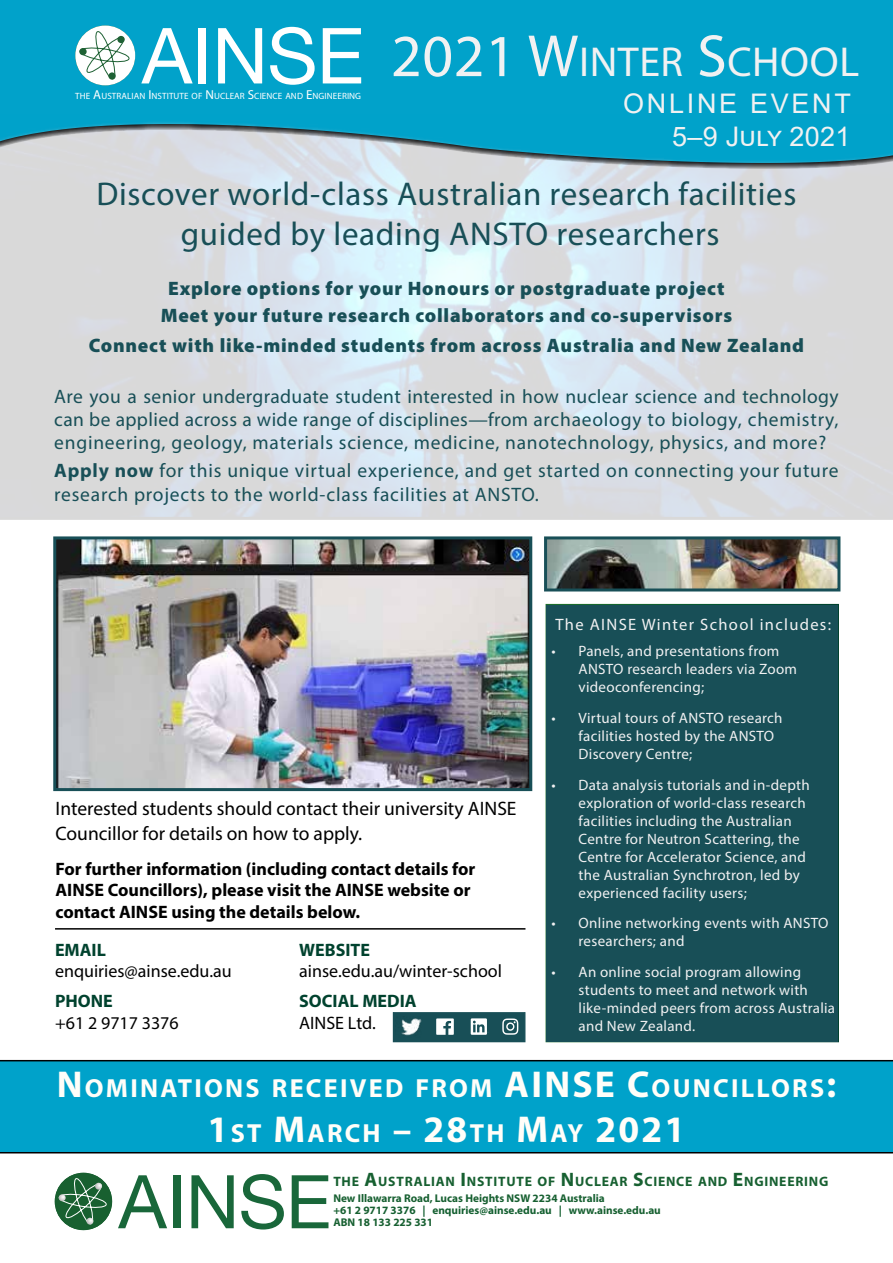
<style>
.page{position:relative;width:893px;height:1263px;background:#fff}
.page>*{position:absolute;margin:0;border:0;box-sizing:border-box;transform-origin:0 0}
.t1{font:42px "Myriad Pro";letter-spacing:.015em;color:#f1f1f2}
.t2{font:700 37.5px "Myriad Pro";letter-spacing:.06em;color:#fffef9}
.t3{font:33px/39.6px "Myriad Pro";letter-spacing:.02em;color:#184f57;text-align:center}
.t4{font:27px/32.4px "Arial";letter-spacing:.1em;color:#f1f1f2;text-align:right}
.t5{font:700 26.25px "Myriad Pro";letter-spacing:.085em;color:#fffef9}
.t6{font:19.5px/23.4px "Myriad Pro";letter-spacing:.04em;color:#184f57;text-align:justify}
.t7{font:900 19.5px/27.6px "Myriad Pro";letter-spacing:.04em;color:#184f57;text-align:center}
.t8{font:19.5px/25.2px "Myriad Pro";color:#000}
.t9{font:700 18px/21.6px "Myriad Pro";color:#000}
.t10{font:18px "Myriad Pro";color:#000}
.t11{font:700 18px "Myriad Pro";color:#00422e}
.t12{font:16.5px "Myriad Pro";letter-spacing:.08em;color:#f1f1f2}
.t13{font:15px/18px "Myriad Pro";letter-spacing:.02em;color:#f1f1f2}
.t14{font:700 13.65px "Myriad Pro";letter-spacing:.055em;color:#176031}
.t15{font:700 11.25px/12px "Myriad Pro";color:#176031}
.t16{font:9.15px "Myriad Pro";letter-spacing:.01em;color:#fff}
.s1{font-size:13.05px}
.s2{font-size:60px}
.s3{font-weight:700}
.s4{font-size:37.5px}
.s5{font-size:26.25px}
.s6{font-size:19.5px}
.s7{color:#146031}
</style>
<div class="page">
<svg style="left:0;top:172px;width:893px;height:348px;background:#d9dee3"></svg>
<div style="left:546px;top:604px;width:293px;height:438px;background:#184f57"></div>
<svg style="left:0;top:0;width:893px;height:172px;background:#23a8c9"></svg>
<div style="left:0;top:1060px;width:893px;height:93px;background:#00a2ca"></div>
<hr style="left:55px;top:928px;width:470px;height:1px;background:#000">
<img style="left:57px;top:540px;width:471px;height:247px">
<div style="left:53px;top:536px;width:479px;height:255px;border:3px solid #184f57"></div>
<svg style="left:141px;top:28px;width:52px;height:55px"></svg>
<div style="left:199px;top:28px;width:7px;height:55px;background:#fff"></div>
<svg style="left:218px;top:28px;width:44px;height:55px"></svg>
<svg style="left:270px;top:27px;width:45px;height:58px"></svg>
<svg style="left:323px;top:28px;width:38px;height:55px"></svg>
<div style="left:75px;top:26px;width:60px;height:59px;background:#fff;border-radius:50%"></div>
<svg style="left:79px;top:30px;width:50px;height:51px"></svg>
<div style="left:117px;top:36px;width:8px;height:7px;background:#1e6134;border-radius:50%"></div>
<div style="left:108px;top:72px;width:8px;height:8px;background:#1e6134;border-radius:50%"></div>
<div style="left:79px;top:48px;width:8px;height:7px;background:#1e6134;border-radius:50%"></div>
<svg style="left:118px;top:1175px;width:49px;height:53px"></svg>
<div style="left:173px;top:1175px;width:7px;height:53px;background:#19673a"></div>
<svg style="left:191px;top:1175px;width:43px;height:53px"></svg>
<svg style="left:241px;top:1174px;width:43px;height:55px"></svg>
<svg style="left:292px;top:1175px;width:36px;height:53px"></svg>
<div style="left:55px;top:1173px;width:57px;height:57px;background:#186030;border-radius:50%"></div>
<svg style="left:59px;top:1177px;width:48px;height:49px"></svg>
<div style="left:393px;top:1011px;width:132px;height:31px;background:#184f57;border:1px solid #184f57"></div>
<img style="left:401px;top:1019px;width:20px;height:16px">
<svg style="left:436px;top:1018px;width:18px;height:17px"></svg>
<svg style="left:471px;top:1018px;width:18px;height:17px"></svg>
<svg style="left:502px;top:1018px;width:16px;height:17px"></svg>
<img style="left:548px;top:540px;width:288px;height:47px">
<div style="left:544px;top:536px;width:296px;height:55px;border:3px solid #184f57"></div>
<p class="t16" style="left:75px;top:90px;width:287px">THE <span class="s1">A</span>USTRALIAN <span class="s1">I</span>NSTITUTE OF <span class="s1">N</span>UCLEAR <span class="s1">S</span>CIENCE AND <span class="s1">E</span>NGINEERING</p>
<h1 class="t1" style="left:391px;top:36px;width:470px"><span class="s2">2021 W</span>INTER <span class="s2">S</span>CHOOL</h1>
<h3 class="t4" style="left:623px;top:87px;width:229px">ONLINE EVENT<br>5–9 July 2021</h3>
<h3 class="t3" style="left:96px;top:174px;width:701px">Discover world-class Australian research facilities guided by leading ANSTO researchers</h3>
<h3 class="t7" style="left:161px;top:273px;width:573px">Explore options for your Honours or postgraduate project<br>Meet your future research collaborators and co-supervisors</h3>
<h3 class="t7" style="left:89px;top:330px;width:717px">Connect with like-minded students from across Australia and New Zealand</h3>
<p class="t6" style="left:54px;top:384px;width:786px">Are you a senior undergraduate student interested in how nuclear science and technology can be applied across a wide range of disciplines—from archaeology to biology, chemistry, engineering, geology, materials science, medicine, nanotechnology, physics, and more?</p>
<h3 class="t6" style="left:54px;top:459px;width:786px"><span class="s3">Apply now</span> for this unique virtual experience, and get started on connecting your future research projects to the world-class facilities at ANSTO.</h3>
<h3 class="t8" style="left:56px;top:796px;width:463px">Interested students should contact their university AINSE<br>Councillor for details on how to apply.</h3>
<p class="t9" style="left:56px;top:857px;width:421px">For further information (including contact details for<br>AINSE Councillors), please visit the AINSE website or contact AINSE using the details below.</p>
<p class="t11" style="left:55px;top:938px;width:52px">EMAIL</p>
<p class="t10" style="left:55px;top:960px;width:178px">enquiries@ainse.edu.au</p>
<p class="t11" style="left:55px;top:989px;width:59px">PHONE</p>
<p class="t10" style="left:55px;top:1012px;width:125px">+61 2 9717 3376</p>
<p class="t11" style="left:299px;top:938px;width:72px">WEBSITE</p>
<p class="t10" style="left:299px;top:960px;width:204px">ainse.edu.au/winter-school</p>
<p class="t11" style="left:299px;top:989px;width:119px">SOCIAL MEDIA</p>
<p class="t10" style="left:299px;top:1012px;width:78px">AINSE Ltd.</p>
<p class="t12" style="left:555px;top:614px;width:277px">The AINSE Winter School includes:</p>
<p class="t13" style="left:579px;top:642px;width:220px;text-indent:-27px">• Panels, and presentations from<br>ANSTO research leaders via Zoom videoconferencing;</p>
<p class="t13" style="left:579px;top:708px;width:206px;text-indent:-27px">• Virtual tours of ANSTO research facilities hosted by the ANSTO<br>Discovery Centre;</p>
<p class="t13" style="left:579px;top:775px;width:233px;text-indent:-27px">• Data analysis tutorials and in-depth exploration of world-class research facilities including the Australian Centre for Neutron Scattering, the Centre for Accelerator Science, and the Australian Synchrotron, led by experienced facility users;</p>
<p class="t13" style="left:579px;top:914px;width:251px;text-indent:-27px">• Online networking events with ANSTO researchers; and</p>
<p class="t13" style="left:579px;top:963px;width:258px;text-indent:-27px">• An online social program allowing students to meet and network with like-minded peers from across Australia and New Zealand.</p>
<h3 class="t5" style="left:57px;top:1071px;width:496px"><span class="s4">N</span> OMINATIONS RECEIVED FROM <span class="s4">AINSE</span></h3>
<h3 class="t5" style="left:627px;top:1071px;width:211px"><span class="s4">C</span>OUNCILLORS<span class="s4">:</span></h3>
<h2 class="t2" style="left:208px;top:1105px;width:479px">1<span class="s5">ST</span> M<span class="s5">ARCH</span> – 28<span class="s5">TH</span> M<span class="s5">AY</span> 2021</h2>
<p class="t14" style="left:333px;top:1172px;width:497px">THE <span class="s6">A</span>USTRALIAN <span class="s6">I</span> NSTITUTE OF <span class="s6">N</span> UCLEAR <span class="s6">S</span>CIENCE AND <span class="s6">E</span>NGINEERING</p>
<p class="t15" style="left:333px;top:1192px;width:329px">New Illawarra Road, Lucas Heights NSW 2234 Australia<br>+61 2 97<span class="s7">17 3376 | enquiries@ainse.edu.au | w</span>ww.ainse.edu.au<br>ABN 18 133 225 331</p>
</div>
